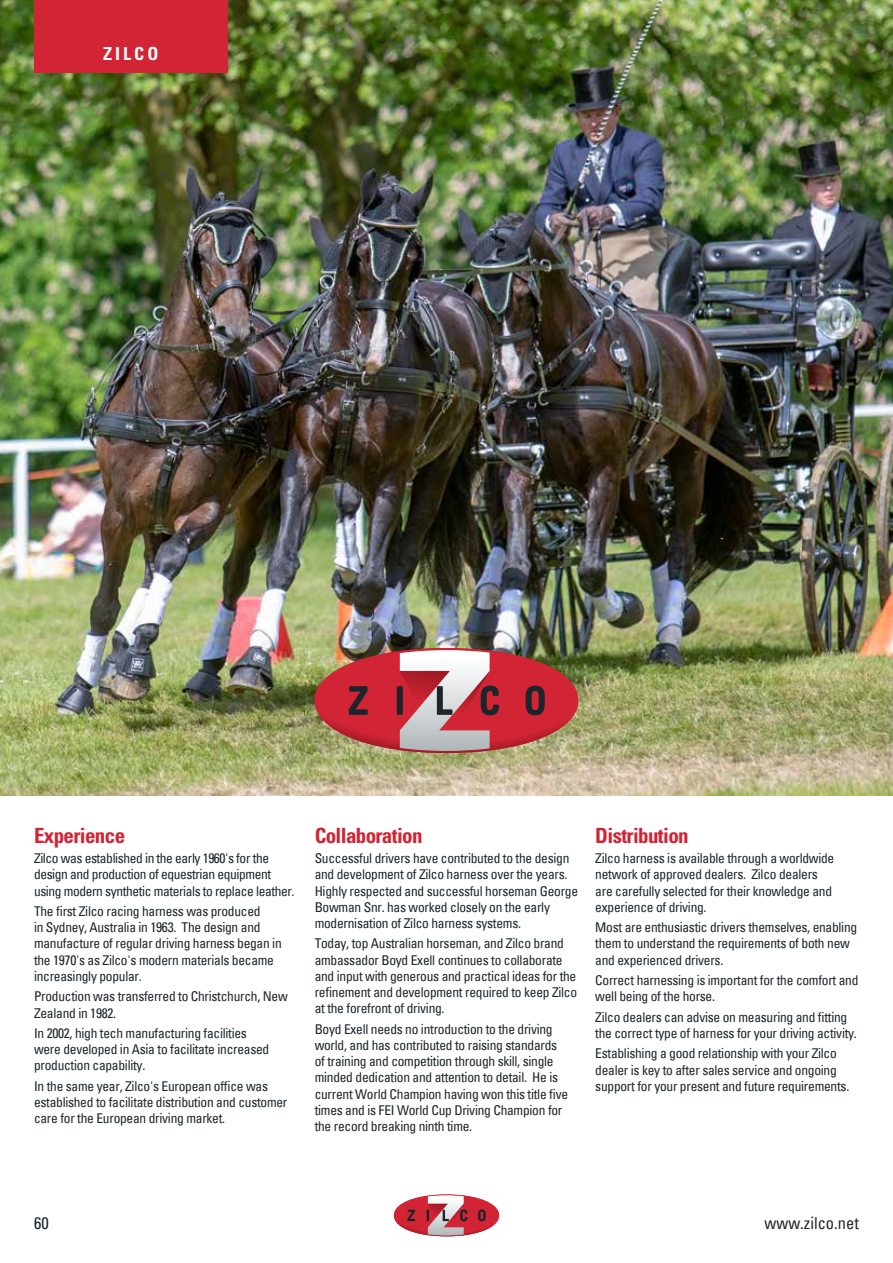
<style>
.page{position:relative;width:893px;height:1263px;background:#fff}
.page>*{position:absolute;margin:0;border:0;box-sizing:border-box;transform-origin:0 0}
.t1{font:700 condensed 21px "Univers LT Std";letter-spacing:-.03em;color:#d12434}
.t2{font:700 condensed 18px "Univers LT Std";letter-spacing:.17em;color:#fff}
.t3{font:condensed 16.5px "Univers";color:#1d2529}
.t4{font:condensed 13.5px/16.2px "Univers";letter-spacing:-.02em;color:#1d2529}
</style>
<div class="page">
<svg style="left:394px;top:1194px;width:105px;height:42px"></svg>
<img style="left:0;top:0;width:893px;height:795px">
<div style="left:34px;top:0;width:193px;height:72px;background:#d12434"></div>
<img style="left:315px;top:648px;width:263px;height:105px">
<h2 class="t2" style="left:103px;top:42px;width:57px">ZILCO</h2>
<h1 class="t1" style="left:34px;top:822px;width:93px">Experience</h1>
<p class="t4" style="left:34px;top:850px;width:262px">Zilco was established in the early 1960's for the design and production of equestrian equipment using modern synthetic materials to replace leather.</p>
<p class="t4" style="left:34px;top:903px;width:249px">The first Zilco racing harness was produced<br>in Sydney, Australia in 1963. The design and manufacture of regular driving harness began in the 1970's as Zilco's modern materials became increasingly popular.</p>
<p class="t4" style="left:34px;top:988px;width:255px">Production was transferred to Christchurch, New<br>Zealand in 1982.</p>
<p class="t4" style="left:34px;top:1025px;width:237px">In 2002, high tech manufacturing facilities were developed in Asia to facilitate increased production capability.</p>
<p class="t4" style="left:34px;top:1078px;width:255px">In the same year, Zilco's European office was established to facilitate distribution and customer care for the European driving market.</p>
<h1 class="t1" style="left:315px;top:822px;width:109px">Collaboration</h1>
<p class="t4" style="left:315px;top:850px;width:265px">Successful drivers have contributed to the design and development of Zilco harness over the years.<br>Highly respected and successful horseman George Bowman Snr. has worked closely on the early modernisation of Zilco harness systems.</p>
<p class="t4" style="left:315px;top:935px;width:264px">Today, top Australian horseman, and Zilco brand ambassador Boyd Exell continues to collaborate and input with generous and practical ideas for the refinement and development required to keep Zilco at the forefront of driving.</p>
<p class="t4" style="left:315px;top:1021px;width:255px">Boyd Exell needs no introduction to the driving world, and has contributed to raising standards of training and competition through skill, single minded dedication and attention to detail. He is current World Champion having won this title five times and is FEI World Cup Driving Champion for the record breaking ninth time.</p>
<h1 class="t1" style="left:595px;top:822px;width:95px">Distribution</h1>
<p class="t4" style="left:595px;top:850px;width:241px">Zilco harness is available through a worldwide network of approved dealers. Zilco dealers are carefully selected for their knowledge and experience of driving.</p>
<p class="t4" style="left:595px;top:919px;width:263px">Most are enthusiastic drivers themselves, enabling them to understand the requirements of both new and experienced drivers.</p>
<p class="t4" style="left:595px;top:972px;width:265px">Correct harnessing is important for the comfort and well being of the horse.</p>
<p class="t4" style="left:595px;top:1009px;width:263px">Zilco dealers can advise on measuring and fitting the correct type of harness for your driving activity.</p>
<p class="t4" style="left:595px;top:1045px;width:255px">Establishing a good relationship with your Zilco dealer is key to after sales service and ongoing support for your present and future requirements.</p>
<p class="t3" style="left:34px;top:1212px;width:16px">60</p>
<p class="t3" style="left:764px;top:1212px;width:96px">www.zilco.net</p>
</div>
